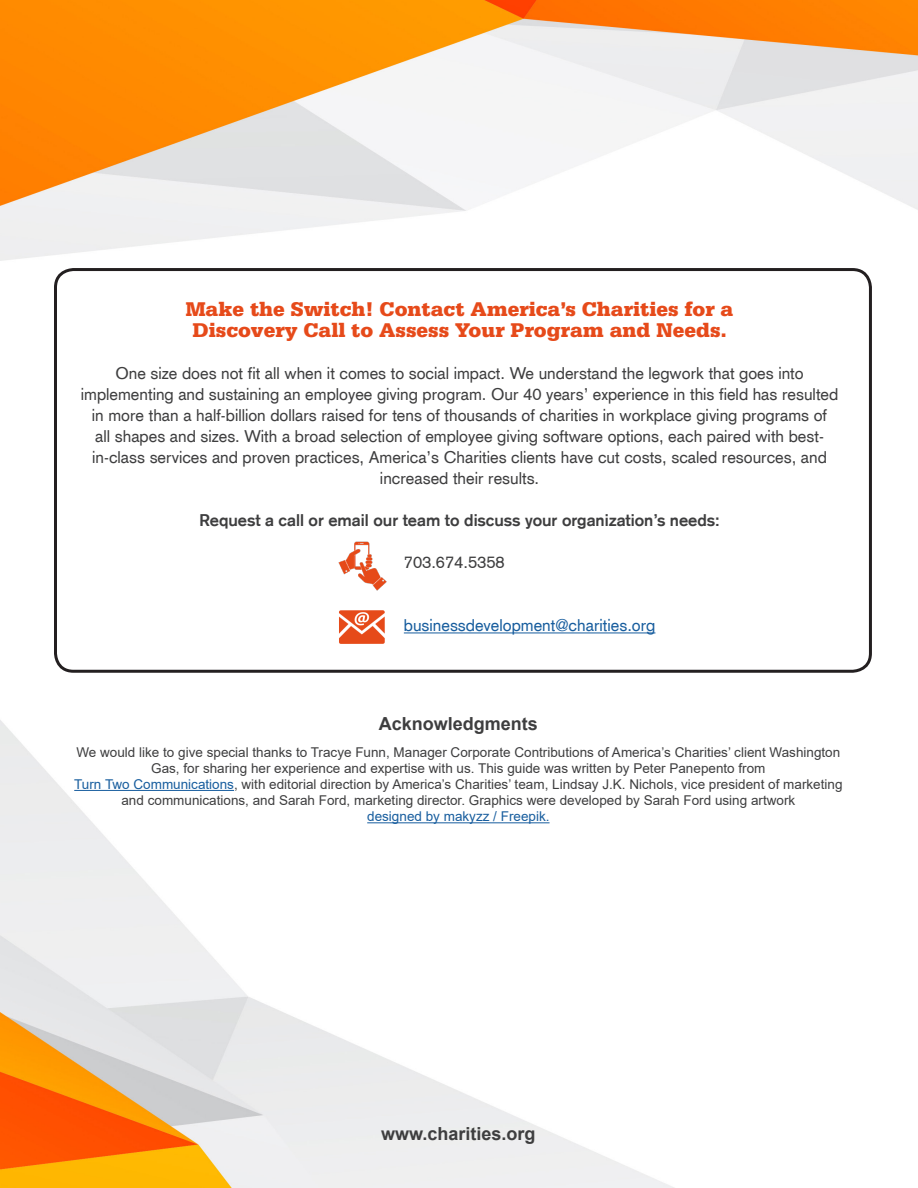
<style>
.page{position:relative;width:918px;height:1188px;background:#fff}
.page>*{position:absolute;margin:0;border:0;box-sizing:border-box;transform-origin:0 0}
.t1{font:900 21px "Serifa";color:#e64a1a}
.t2{font:700 18px "Arial";color:#3e3e3f}
.t3{font:16.5px/21px "Akzidenz Grotesk CE";color:#3e3e3f;text-align:center}
.t4{font:700 16.5px "Akzidenz Grotesk";color:#3e3e3f}
.t5{font:16.5px "Akzidenz Grotesk CE";color:#175d9e}
.t6{font:13.5px/16.2px "Arial";color:#3e3e3f;text-align:center}
.t7{font:13.5px "Arial";color:#175d9e}
.s1{color:#175d9e}
</style>
<div class="page">
<img style="left:0;top:0;width:918px;height:1188px">
<hr style="left:404px;top:633px;width:251px;height:1px;background:#175d9e">
<hr style="left:74px;top:790px;width:160px;height:1px;background:#175d9e">
<hr style="left:367px;top:822px;width:183px;height:1px;background:#175d9e">
<img style="left:336px;top:539px;width:52px;height:52px">
<img style="left:336px;top:607px;width:52px;height:41px">
<div style="left:54px;top:268px;width:818px;height:405px;border:3px solid #231f20;border-radius:18px"></div>
<p class="t1" style="left:186px;top:297px;width:549px">Make the Switch! Contact America’s Charities for a</p>
<p class="t1" style="left:193px;top:318px;width:535px">Discovery Call to Assess Your Program and Needs.</p>
<p class="t3" style="left:81px;top:363px;width:759px">One size does not fit all when it comes to social impact. We understand the legwork that goes into implementing and sustaining an employee giving program. Our 40 years’ experience in this field has resulted in more than a half-billion dollars raised for tens of thousands of charities in workplace giving programs of<br>all shapes and sizes. With a broad selection of employee giving software options, each paired with best&shy;in-class services and proven practices, America’s Charities clients have cut costs, scaled resources, and increased their results.</p>
<p class="t4" style="left:199px;top:511px;width:522px">Request a call or email our team to discuss your organization’s needs:</p>
<p class="t3" style="left:404px;top:552px;width:102px">703.674.5358</p>
<p class="t5" style="left:404px;top:615px;width:253px">businessdevelopment@charities.org</p>
<p class="t2" style="left:379px;top:711px;width:161px">Acknowledgments</p>
<p class="t6" style="left:76px;top:744px;width:765px">We would like to give special thanks to Tracye Funn, Manager Corporate Contributions of America’s Charities’ client Washington<br>Gas, for sharing her experience and expertise with us. This guide was written by Peter Panepento from</p>
<p class="t6" style="left:74px;top:776px;width:770px"><span class="s1">Turn Two Communications</span>, with editorial direction by America’s Charities’ team, Lindsay J.K. Nichols, vice president of marketing and communications, and Sarah Ford, marketing director. Graphics were developed by Sarah Ford using artwork</p>
<p class="t7" style="left:367px;top:807px;width:184px">designed by makyzz / Freepik.</p>
<p class="t2" style="left:381px;top:1121px;width:156px">www.charities.org</p>
</div>
